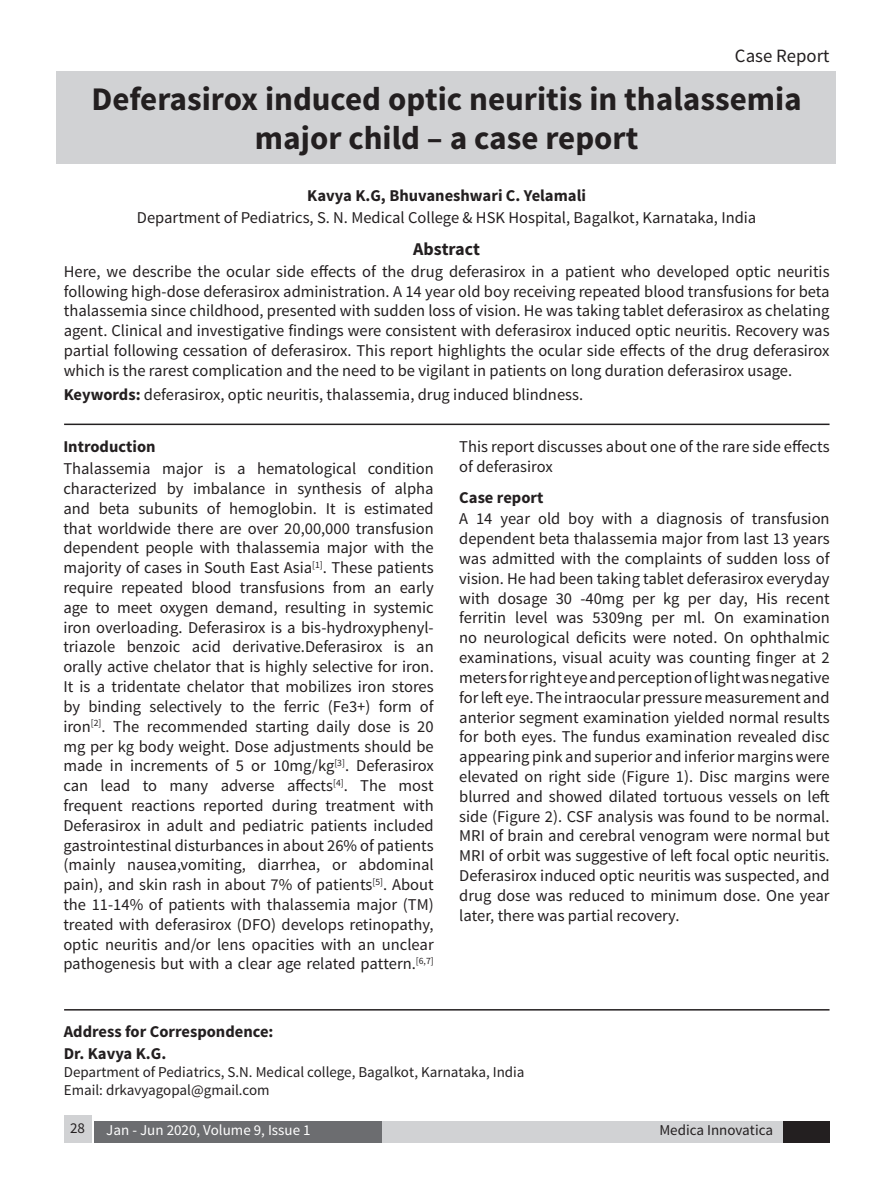
<style>
.page{position:relative;width:893px;height:1191px;background:#fff}
.page>*{position:absolute;margin:0;border:0;box-sizing:border-box;transform-origin:0 0}
.Raju_Heading{font:700 33px/39.6px "Source Sans Pro";color:#231f20;text-align:center}
.Raju_Body{font:18.75px "Source Sans Pro";color:#231f20}
.Raju_subhead{font:700 18px "Source Sans Pro";color:#231f20}
.Raju_Body-2{font:16.5px/19.8px "Source Sans Pro";color:#231f20;text-align:justify}
.Raju_subhead-2{font:700 16.5px "Source Sans Pro";color:#231f20}
.Raju_Body-3{font:700 16.5px "Source Sans Pro";color:#231f20}
.Raju_Body-4{font:15px/18px "Source Sans Pro";color:#231f20}
.t1{font:15px "Source Sans Pro";color:#fff}
.s1{font-weight:700}
</style>
<div class="page">
<div style="left:783px;top:1121px;width:46px;height:21px;background:#231f20"></div>
<div style="left:382px;top:1121px;width:401px;height:21px;background:#d1d2d4"></div>
<div style="left:94px;top:1121px;width:288px;height:21px;background:#6c6d70"></div>
<div style="left:64px;top:1114px;width:27px;height:28px;background:#d1d2d4"></div>
<div style="left:57px;top:71px;width:779px;height:92px;background:#d1d2d4"></div>
<hr style="left:64px;top:1009px;width:765px;height:1px;background:#231f20">
<hr style="left:64px;top:423px;width:765px;height:2px;background:#231f20">
<p class="Raju_Body" style="left:735px;top:44px;width:96px">Case Report</p>
<p class="Raju_Heading" style="left:91px;top:80px;width:712px">Deferasirox induced optic neuritis in thalassemia major child – a case report</p>
<p class="Raju_subhead-2" style="left:307px;top:185px;width:280px">Kavya K.G, Bhuvaneshwari C. Yelamali</p>
<p class="Raju_Body-2" style="left:137px;top:207px;width:621px">Department of Pediatrics, S. N. Medical College &amp; HSK Hospital, Bagalkot, Karnataka, India</p>
<p class="Raju_subhead" style="left:413px;top:237px;width:68px">Abstract</p>
<p class="Raju_Body-2" style="left:64px;top:262px;width:767px">Here, we describe the ocular side effects of the drug deferasirox in a patient who developed optic neuritis following high-dose deferasirox administration. A 14 year old boy receiving repeated blood transfusions for beta thalassemia since childhood, presented with sudden loss of vision. He was taking tablet deferasirox as chelating agent. Clinical and investigative findings were consistent with deferasirox induced optic neuritis. Recovery was partial following cessation of deferasirox. This report highlights the ocular side effects of the drug deferasirox which is the rarest complication and the need to be vigilant in patients on long duration deferasirox usage.</p>
<p class="Raju_Body-2" style="left:64px;top:385px;width:521px"><span class="s1">Keywords:</span> deferasirox, optic neuritis, thalassemia, drug induced blindness.</p>
<p class="Raju_subhead-2" style="left:63px;top:436px;width:94px">Introduction</p>
<p class="Raju_Body-2" style="left:63px;top:459px;width:372px">Thalassemia major is a hematological condition characterized by imbalance in synthesis of alpha and beta subunits of hemoglobin. It is estimated that worldwide there are over 20,00,000 transfusion dependent people with thalassemia major with the majority of cases in South East Asia<sup>[1]</sup>. These patients require repeated blood transfusions from an early age to meet oxygen demand, resulting in systemic iron overloading. Deferasirox is a bis-hydroxyphenyl&shy;triazole benzoic acid derivative.Deferasirox is an orally active chelator that is highly selective for iron.<br>It is a tridentate chelator that mobilizes iron stores by binding selectively to the ferric (Fe3+) form of iron<sup>[2]</sup>. The recommended starting daily dose is 20 mg per kg body weight. Dose adjustments should be made in increments of 5 or 10mg/kg<sup>[3]</sup>. Deferasirox can lead to many adverse affects<sup>[4]</sup>. The most frequent reactions reported during treatment with Deferasirox in adult and pediatric patients included gastrointestinal disturbances in about 26% of patients (mainly nausea,vomiting, diarrhea, or abdominal pain), and skin rash in about 7% of patients<sup>[5]</sup>. About the 11-14% of patients with thalassemia major (TM) treated with deferasirox (DFO) develops retinopathy, optic neuritis and/or lens opacities with an unclear pathogenesis but with a clear age related pattern.<sup>[6,7]</sup></p>
<p class="Raju_Body-2" style="left:459px;top:437px;width:372px">This report discusses about one of the rare side effects of deferasirox</p>
<p class="Raju_subhead-2" style="left:459px;top:486px;width:86px">Case report</p>
<p class="Raju_Body-2" style="left:459px;top:509px;width:372px">A 14 year old boy with a diagnosis of transfusion dependent beta thalassemia major from last 13 years was admitted with the complaints of sudden loss of vision. He had been taking tablet deferasirox everyday with dosage 30 -40mg per kg per day, His recent ferritin level was 5309ng per ml. On examination no neurological deficits were noted. On ophthalmic examinations, visual acuity was counting finger at 2 meters for right eye and perception of light was negative for left eye. The intraocular pressure measurement and anterior segment examination yielded normal results for both eyes. The fundus examination revealed disc appearing pink and superior and inferior margins were elevated on right side (Figure 1). Disc margins were blurred and showed dilated tortuous vessels on left side (Figure 2). CSF analysis was found to be normal.<br>MRI of brain and cerebral venogram were normal but MRI of orbit was suggestive of left focal optic neuritis.<br>Deferasirox induced optic neuritis was suspected, and drug dose was reduced to minimum dose. One year later, there was partial recovery.</p>
<p class="Raju_subhead-2" style="left:64px;top:1021px;width:211px">Address for Correspondence:</p>
<p class="Raju_Body-3" style="left:64px;top:1043px;width:104px">Dr. Kavya K.G.</p>
<p class="Raju_Body-4" style="left:64px;top:1063px;width:462px">Department of Pediatrics, S.N. Medical college, Bagalkot, Karnataka, India<br>Email: drkavyagopal@gmail.com</p>
<p class="Raju_Body-4" style="left:70px;top:1118px;width:16px">28</p>
<p class="t1" style="left:106px;top:1121px;width:206px">Jan - Jun 2020, Volume 9, Issue 1</p>
<p class="Raju_Body-4" style="left:659px;top:1121px;width:115px">Medica Innovatica</p>
</div>
